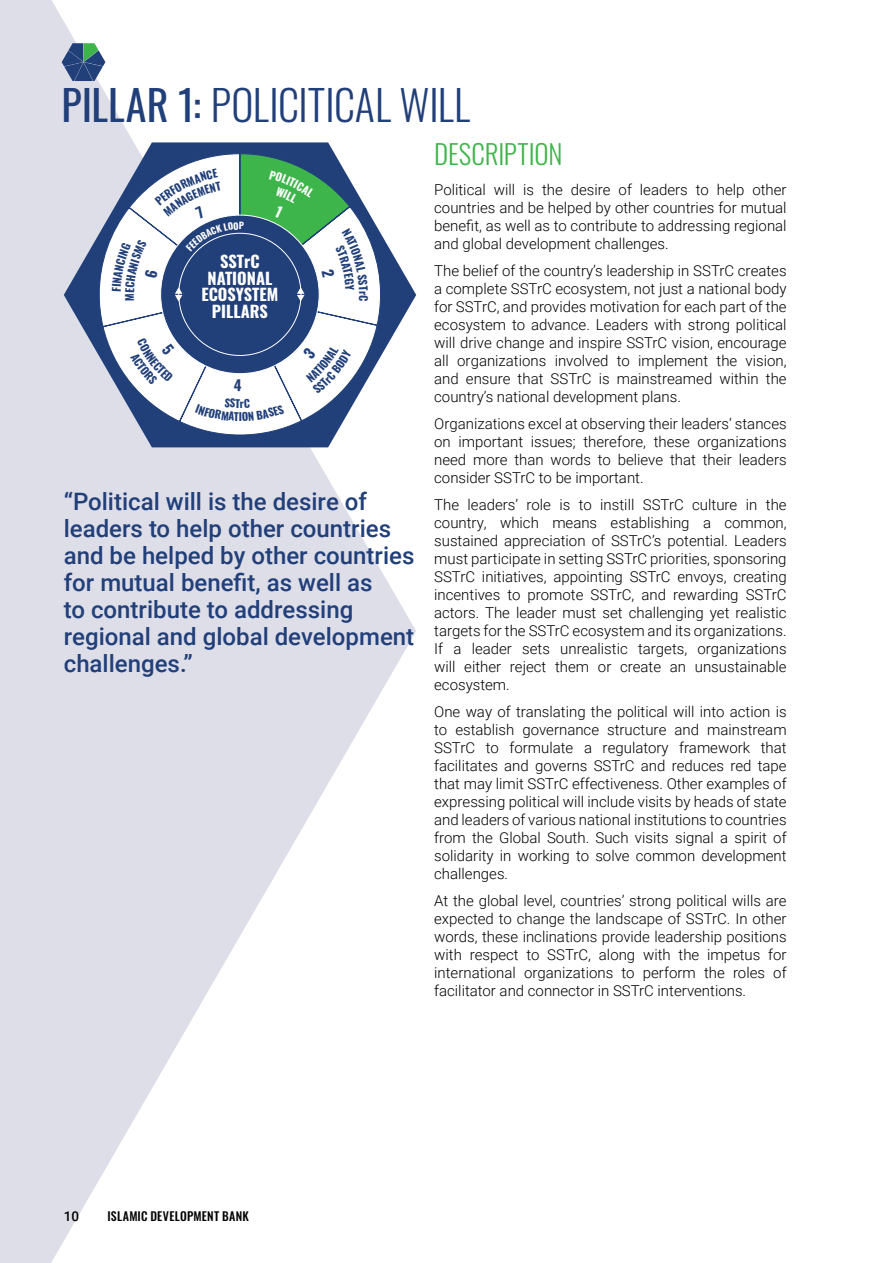
<style>
.page{position:relative;width:893px;height:1263px;background:#fff}
.page>*{position:absolute;margin:0;border:0;box-sizing:border-box;transform-origin:0 0}
.t1{font:300 42px "Oswald";letter-spacing:-.005em;color:#213f79}
.t2{font:300 27px "Oswald";letter-spacing:-.005em;color:#3eb54a}
.t3{font:500 24px/27px "Roboto";color:#213f79}
.t4{font:700 16.35px/16.4px "Oswald";color:#fff;text-align:center}
.t5{font:300 15px/18px "Roboto";color:#000;text-align:justify}
.t6{font:500 13.5px "Roboto";color:#000}
.t7{font:500 12px "Oswald";letter-spacing:.02em;color:#000}
.t8{font:700 10.95px "Oswald";color:#213f79}
.s1{font-weight:400}
</style>
<div class="page">
<svg style="left:0;top:0;width:416px;height:1263px;fill:#dedee8"></svg>
<svg style="left:62px;top:43px;width:43px;height:38px;background:#5a7a94"></svg>
<svg style="left:64px;top:142px;width:352px;height:305px"></svg>
<svg style="left:98px;top:153px;width:283px;height:283px"></svg>
<div style="left:161px;top:215px;width:158px;height:159px;background:#213f79;border-radius:50%"></div>
<svg style="left:195px;top:398px;width:90px;height:23px"></svg>
<svg style="left:130px;top:338px;width:45px;height:47px"></svg>
<svg style="left:234px;top:379px;width:7px;height:12px"></svg>
<svg style="left:303px;top:345px;width:49px;height:49px"></svg>
<svg style="left:112px;top:153px;width:256px;height:148px"></svg>
<h1 class="t1" style="left:62px;top:67px;width:410px"><span class="s1">PILLAR 1:</span> POLICITICAL WILL</h1>
<p class="t4" style="left:201px;top:255px;width:78px">SSTrC<br>NATIONAL<br>ECOSYSTEM<br>PILLARS</p>
<p class="t8" style="left:239px;top:411px;width:5px">I</p>
<p class="t8" style="left:369px;top:291px;width:6px;rotate:90deg">r</p>
<h3 class="t3" style="left:64px;top:487px;width:352px">“Political will is the desire of leaders to help other countries and be helped by other countries for mutual benefit, as well as<br>to contribute to addressing regional and global development challenges.”</h3>
<h2 class="t2" style="left:434px;top:130px;width:130px">DESCRIPTION</h2>
<p class="t5" style="left:434px;top:180px;width:354px">Political will is the desire of leaders to help other countries and be helped by other countries for mutual benefit, as well as to contribute to addressing regional and global development challenges.</p>
<p class="t5" style="left:434px;top:261px;width:354px">The belief of the country’s leadership in SSTrC creates a complete SSTrC ecosystem, not just a national body for SSTrC, and provides motivation for each part of the ecosystem to advance. Leaders with strong political will drive change and inspire SSTrC vision, encourage all organizations involved to implement the vision, and ensure that SSTrC is mainstreamed within the country’s national development plans.</p>
<p class="t5" style="left:434px;top:414px;width:354px">Organizations excel at observing their leaders’ stances on important issues; therefore, these organizations need more than words to believe that their leaders consider SSTrC to be important.</p>
<p class="t5" style="left:434px;top:495px;width:354px">The leaders’ role is to instill SSTrC culture in the country, which means establishing a common, sustained appreciation of SSTrC’s potential. Leaders must participate in setting SSTrC priorities, sponsoring SSTrC initiatives, appointing SSTrC envoys, creating incentives to promote SSTrC, and rewarding SSTrC actors. The leader must set challenging yet realistic targets for the SSTrC ecosystem and its organizations.<br>If a leader sets unrealistic targets, organizations will either reject them or create an unsustainable ecosystem.</p>
<p class="t5" style="left:434px;top:702px;width:354px">One way of translating the political will into action is to establish governance structure and mainstream SSTrC to formulate a regulatory framework that facilitates and governs SSTrC and reduces red tape that may limit SSTrC effectiveness. Other examples of expressing political will include visits by heads of state and leaders of various national institutions to countries from the Global South. Such visits signal a spirit of solidarity in working to solve common development challenges.</p>
<p class="t5" style="left:434px;top:891px;width:354px">At the global level, countries’ strong political wills are expected to change the landscape of SSTrC. In other words, these inclinations provide leadership positions with respect to SSTrC, along with the impetus for international organizations to perform the roles of facilitator and connector in SSTrC interventions.</p>
<p class="t6" style="left:64px;top:1207px;width:17px">10</p>
<p class="t7" style="left:108px;top:1210px;width:143px">ISLAMIC DEVELOPMENT BANK</p>
</div>
